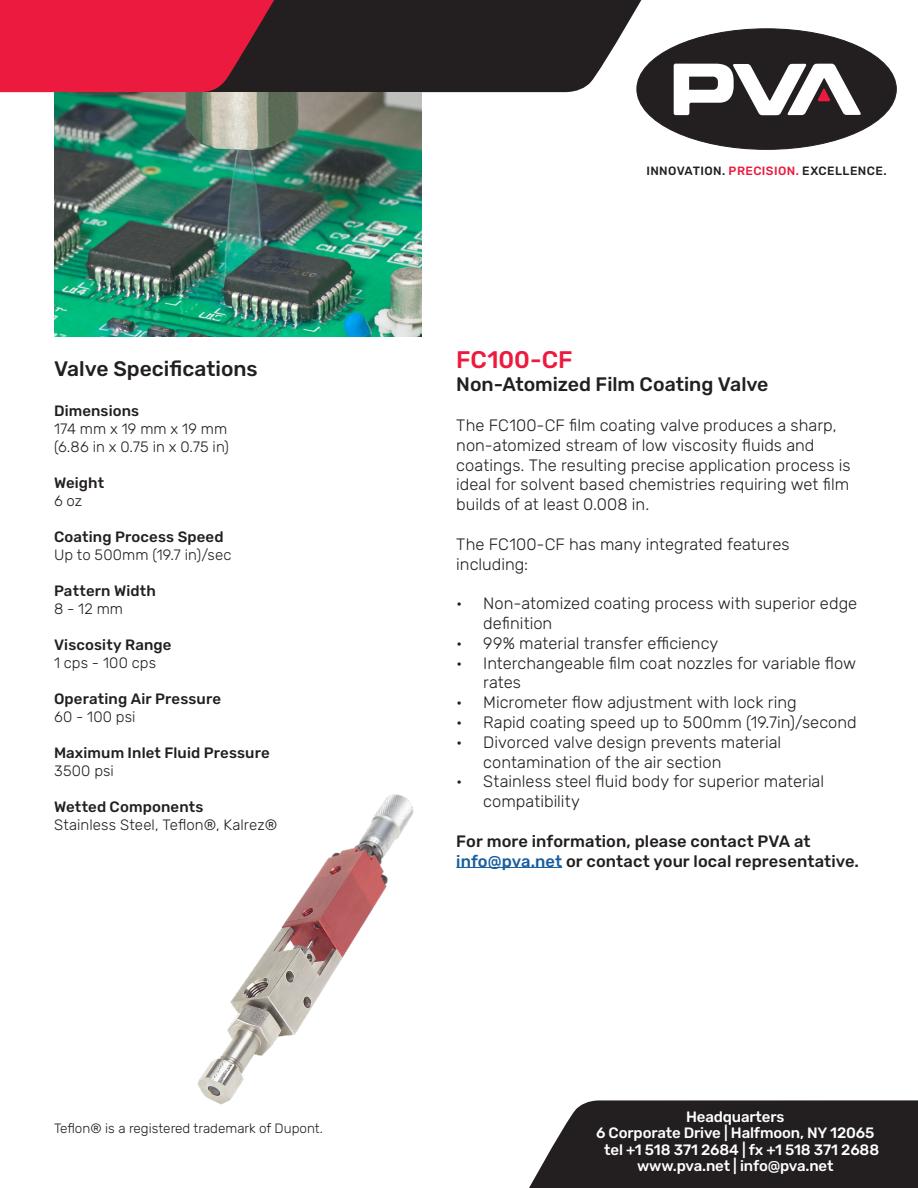
<style>
.page{position:relative;width:918px;height:1188px;background:#fff}
.page>*{position:absolute;margin:0;border:0;box-sizing:border-box;transform-origin:0 0}
.t1{font:500 24px "Rubik";letter-spacing:-.005em;color:#ed1a3f}
.t2{font:500 21px "Rubik";color:#231f20}
.t3{font:500 19.5px "Rubik";color:#231f20}
.t4{font:300 16.5px/19.8px "Rubik";color:#231f20}
.t5{font:500 16.5px "Rubik";letter-spacing:.005em;color:#231f20}
.t6{font:300 15px "Rubik";letter-spacing:.005em;color:#231f20}
.t7{font:500 15px "Rubik";letter-spacing:.01em;color:#231f20}
.t8{font:500 15px "Rubik";letter-spacing:-.01em;color:#fff}
.t9{font:300 13.5px "Rubik";color:#231f20}
.t10{font:12px "Arial";color:#fff}
.t11{font:500 12px "Rubik";letter-spacing:.035em;color:#231f20}
.s1{color:#ed193f}
.s2{color:#175d9e}
</style>
<div class="page">
<div style="left:637px;top:29px;width:259px;height:120px;background:#231f20;border-radius:50%"></div>
<svg style="left:674px;top:64px;width:187px;height:51px"></svg>
<hr style="left:456px;top:867px;width:106px;height:1px;background:#175d9e">
<svg style="left:0;top:0;width:656px;height:93px;background:#7b2a39"></svg>
<svg style="left:529px;top:1100px;width:389px;height:88px;background:#322e2f"></svg>
<img style="left:54px;top:92px;width:367px;height:245px">
<img style="left:197px;top:794px;width:217px;height:311px">
<p class="t2" style="left:54px;top:357px;width:205px">Valve Specifications</p>
<p class="t7" style="left:54px;top:402px;width:87px">Dimensions</p>
<p class="t6" style="left:54px;top:420px;width:175px">174 mm x 19 mm x 19 mm</p>
<p class="t6" style="left:54px;top:438px;width:176px">(6.86 in x 0.75 in x 0.75 in)</p>
<p class="t7" style="left:54px;top:474px;width:52px">Weight</p>
<p class="t6" style="left:54px;top:492px;width:30px">6 oz</p>
<p class="t7" style="left:54px;top:528px;width:171px">Coating Process Speed</p>
<p class="t6" style="left:54px;top:546px;width:179px">Up to 500mm (19.7 in)/sec</p>
<p class="t7" style="left:54px;top:582px;width:103px">Pattern Width</p>
<p class="t6" style="left:54px;top:600px;width:71px">8 - 12 mm</p>
<p class="t7" style="left:54px;top:636px;width:119px">Viscosity Range</p>
<p class="t6" style="left:54px;top:654px;width:104px">1 cps - 100 cps</p>
<p class="t7" style="left:54px;top:690px;width:169px">Operating Air Pressure</p>
<p class="t6" style="left:54px;top:708px;width:83px">60 - 100 psi</p>
<p class="t7" style="left:54px;top:744px;width:217px">Maximum Inlet Fluid Pressure</p>
<p class="t6" style="left:54px;top:762px;width:61px">3500 psi</p>
<p class="t7" style="left:54px;top:798px;width:151px">Wetted Components</p>
<p class="t6" style="left:54px;top:816px;width:225px">Stainless Steel, Teflon®, Kalrez®</p>
<p class="t9" style="left:54px;top:1120px;width:270px">Teflon® is a registered trademark of Dupont.</p>
<p class="t11" style="left:646px;top:164px;width:242px">INNOVATION. <span class="s1">PRECISION.</span> EXCELLENCE.</p>
<p class="t1" style="left:456px;top:346px;width:118px">FC100-CF</p>
<p class="t3" style="left:456px;top:374px;width:314px">Non-Atomized Film Coating Valve</p>
<p class="t4" style="left:456px;top:416px;width:396px">The FC100-CF film coating valve produces a sharp, non-atomized stream of low viscosity fluids and coatings. The resulting precise application process is ideal for solvent based chemistries requiring wet film builds of at least 0.008 in.</p>
<p class="t4" style="left:456px;top:535px;width:335px">The FC100-CF has many integrated features including:</p>
<p class="t4" style="left:483px;top:594px;width:375px;text-indent:-27px">• Non-atomized coating process with superior edge definition</p>
<p class="t4" style="left:456px;top:634px;width:264px">• 99% material transfer efficiency</p>
<p class="t4" style="left:483px;top:653px;width:374px;text-indent:-27px">• Interchangeable film coat nozzles for variable flow rates</p>
<p class="t4" style="left:456px;top:693px;width:342px">• Micrometer flow adjustment with lock ring</p>
<p class="t4" style="left:456px;top:713px;width:402px">• Rapid coating speed up to 500mm (19.7in)/second</p>
<p class="t4" style="left:483px;top:733px;width:299px;text-indent:-27px">• Divorced valve design prevents material contamination of the air section</p>
<p class="t4" style="left:483px;top:772px;width:342px;text-indent:-27px">• Stainless steel fluid body for superior material compatibility</p>
<p class="t5" style="left:456px;top:832px;width:356px">For more information, please contact PVA at</p>
<p class="t5" style="left:456px;top:852px;width:404px"><span class="s2">info@pva.net</span> or contact your local representative.</p>
<p class="t8" style="left:686px;top:1108px;width:100px">Headquarters</p>
<p class="t8" style="left:596px;top:1125px;width:280px">6 Corporate Drive | Halfmoon, NY 12065</p>
<p class="t8" style="left:604px;top:1141px;width:276px">tel +1 518 371 2684 | fx +1 518 371 2688</p>
<p class="t8" style="left:637px;top:1158px;width:198px">www.pva.net | info@pva.net</p>
<p class="t10" style="left:589px;top:1129px;width:216px">One Mustang Drive | Cohoes, NY 12047</p>
<p class="t10" style="left:579px;top:1142px;width:265px">tel 518 371 2684 | fx 518 371 2688 | www.pva.net</p>
</div>
